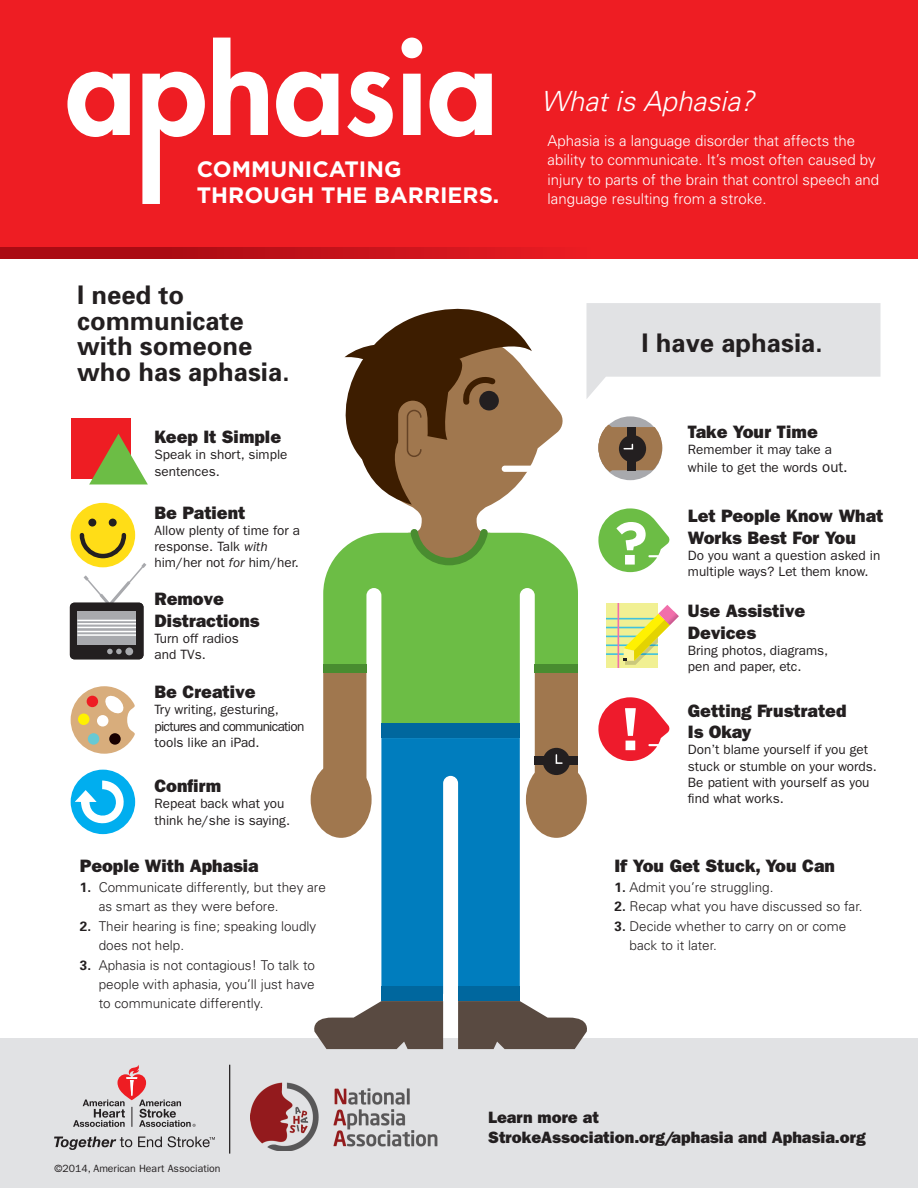
<style>
.page{position:relative;width:918px;height:1188px;background:#fff}
.page>*{position:absolute;margin:0;border:0;box-sizing:border-box;transform-origin:0 0}
.t1{font:700 60px "Gotham";color:#fff}
.t2{font:italic 300 27.75px "Univers";color:#fff}
.t3{font:700 25.65px/25.7px "Univers";color:#231f20}
.t4{font:700 22.35px/26.7px "Gotham";color:#fff}
.t5{font:18px/21.6px "ITC Franklin Gothic Std Hvy";color:#231f20}
.t6{font:16.5px/19.8px "ITC Franklin Gothic Std Hvy";color:#231f20}
.t7{font:300 15px/19.5px "Univers";color:#fff}
.t8{font:13.5px/16.2px "ITC Franklin Gothic Std";color:#231f20}
.t9{font:300 13.5px/19.5px "Univers";color:#231f20}
.t10{font:10.5px "ITC Franklin Gothic Std";color:#231f20}
.s1{font-style:italic}
.s2{font-size:15px}
.s3{font-weight:700}
</style>
<div class="page">
<svg style="left:0;top:247px;width:918px;height:11px;background:#d1151c"></svg>
<div style="left:0;top:0;width:918px;height:247px;background:#ee1d23"></div>
<div style="left:0;top:1038px;width:918px;height:150px;background:#e1e2e4"></div>
<div style="left:71px;top:503px;width:64px;height:64px;background:#ffdd17;border-radius:50%"></div>
<div style="left:71px;top:770px;width:64px;height:64px;background:#00aeef;border-radius:50%"></div>
<div style="left:88px;top:519px;width:8px;height:8px;background:#231f20;border-radius:50%"></div>
<div style="left:109px;top:519px;width:8px;height:8px;background:#231f20;border-radius:50%"></div>
<svg style="left:71px;top:686px;width:64px;height:68px"></svg>
<div style="left:87px;top:696px;width:11px;height:11px;background:#ee1d23;border-radius:50%"></div>
<div style="left:78px;top:714px;width:11px;height:11px;background:#fff101;border-radius:50%"></div>
<div style="left:88px;top:733px;width:11px;height:12px;background:#66c9d4;border-radius:50%"></div>
<div style="left:109px;top:733px;width:12px;height:12px;background:#170000;border-radius:50%"></div>
<div style="left:97px;top:715px;width:11px;height:12px;background:#fff;border-radius:50%"></div>
<svg style="left:75px;top:781px;width:49px;height:43px"></svg>
<svg style="left:598px;top:418px;width:64px;height:61px"></svg>
<svg style="left:598px;top:508px;width:72px;height:64px"></svg>
<svg style="left:598px;top:697px;width:72px;height:64px"></svg>
<svg style="left:67px;top:72px;width:63px;height:65px"></svg>
<svg style="left:142px;top:72px;width:63px;height:132px"></svg>
<svg style="left:213px;top:38px;width:55px;height:97px"></svg>
<svg style="left:276px;top:72px;width:62px;height:65px"></svg>
<svg style="left:347px;top:72px;width:46px;height:65px"></svg>
<svg style="left:402px;top:38px;width:20px;height:97px"></svg>
<svg style="left:429px;top:72px;width:63px;height:65px"></svg>
<svg style="left:77px;top:532px;width:70px;height:71px"></svg>
<div style="left:70px;top:603px;width:74px;height:56px;background:#231f20;border-radius:4px"></div>
<svg style="left:77px;top:611px;width:59px;height:33px;background:#acadb1"></svg>
<div style="left:125px;top:648px;width:8px;height:7px;background:#a8a9ad;border-radius:50%"></div>
<svg style="left:107px;top:649px;width:15px;height:5px"></svg>
<hr style="left:77px;top:631px;width:59px;height:1px;background:#fff">
<hr style="left:77px;top:634px;width:59px;height:2px;background:#fff">
<hr style="left:77px;top:627px;width:59px;height:1px;background:#fff">
<hr style="left:77px;top:623px;width:59px;height:2px;background:#fff">
<hr style="left:77px;top:620px;width:59px;height:1px;background:#fff">
<div style="left:71px;top:418px;width:60px;height:60px;background:#ee1d23"></div>
<svg style="left:89px;top:434px;width:59px;height:50px"></svg>
<div style="left:607px;top:603px;width:51px;height:65px;background:#f1f093"></div>
<hr style="left:618px;top:603px;width:1px;height:65px;background:#f16fab">
<svg style="left:607px;top:605px;width:67px;height:60px"></svg>
<img style="left:665px;top:611px;width:14px;height:14px">
<svg style="left:587px;top:303px;width:294px;height:95px"></svg>
<svg style="left:379px;top:378px;width:184px;height:155px"></svg>
<div style="left:526px;top:761px;width:61px;height:77px;background:#a0774e;border-radius:50%"></div>
<div style="left:311px;top:761px;width:61px;height:77px;background:#a0774e;border-radius:50%"></div>
<div style="left:323px;top:738px;width:43px;height:38px;background:#a0774e"></div>
<div style="left:502px;top:466px;width:60px;height:6px;background:#fff;border-radius:3px"></div>
<svg style="left:323px;top:533px;width:255px;height:205px;background:#83c15f"></svg>
<div style="left:381px;top:738px;width:139px;height:248px;background:#007dbe"></div>
<div style="left:443px;top:776px;width:15px;height:225px;background:#fff;border-radius:7px"></div>
<svg style="left:314px;top:1001px;width:129px;height:48px"></svg>
<svg style="left:458px;top:1001px;width:129px;height:48px"></svg>
<svg style="left:406px;top:524px;width:87px;height:45px;background:#82984e"></svg>
<div style="left:535px;top:664px;width:43px;height:8px;background:#498c30"></div>
<div style="left:323px;top:664px;width:43px;height:8px;background:#498c30"></div>
<div style="left:381px;top:723px;width:139px;height:15px;background:#00679e"></div>
<div style="left:381px;top:986px;width:62px;height:15px;background:#00679e"></div>
<div style="left:458px;top:986px;width:62px;height:15px;background:#00679e"></div>
<svg style="left:535px;top:672px;width:43px;height:103px;background:#8b6947"></svg>
<svg style="left:344px;top:308px;width:188px;height:197px"></svg>
<div style="left:407px;top:410px;width:15px;height:47px;border:2px solid #654326;border-radius:7px"></div>
<svg style="left:73px;top:1065px;width:123px;height:62px"></svg>
<svg style="left:54px;top:1137px;width:78px;height:13px"></svg>
<svg style="left:138px;top:1137px;width:24px;height:10px"></svg>
<svg style="left:168px;top:1136px;width:47px;height:11px"></svg>
<img style="left:251px;top:1083px;width:186px;height:68px">
<hr style="left:229px;top:1065px;width:1px;height:89px;background:#231f20">
<h3 class="t4" style="left:197px;top:155px;width:304px">COMMUNICATING<br>THROUGH THE BARRIERS.</h3>
<h3 class="t3" style="left:77px;top:281px;width:214px">I need to communicate with someone who has aphasia.</h3>
<h3 class="t5" style="left:154px;top:426px;width:128px">Keep It Simple</h3>
<p class="t8" style="left:154px;top:447px;width:135px">Speak in short, simple sentences.</p>
<h3 class="t5" style="left:154px;top:502px;width:92px">Be Patient</h3>
<p class="t8" style="left:154px;top:522px;width:147px">Allow plenty of time for a response. Talk <span class="s1">with </span>him/her not <span class="s1">for</span> him/her.</p>
<h3 class="t5" style="left:154px;top:588px;width:107px">Remove<br>Distractions</h3>
<p class="t8" style="left:154px;top:630px;width:86px">Turn off radios and TVs.</p>
<h2 class="t2" style="left:541px;top:84px;width:215px">What is Aphasia?</h2>
<p class="t7" style="left:548px;top:130px;width:333px">Aphasia is a language disorder that affects the ability to communicate. It’s most often caused by injury to parts of the brain that control speech and language resulting from a stroke.</p>
<h3 class="t3" style="left:642px;top:329px;width:182px">I have aphasia.</h3>
<h1 class="t1" style="left:615px;top:509px;width:34px">?</h1>
<h3 class="t5" style="left:688px;top:421px;width:131px">Take Your Time</h3>
<p class="t8" style="left:688px;top:441px;width:161px;line-height:18px">Remember it may take a while to get the words <span class="s2">out.</span></p>
<h3 class="t5" style="left:688px;top:505px;width:197px">Let People Know What<br>Works Best For You</h3>
<p class="t8" style="left:688px;top:547px;width:194px">Do you want a question asked in multiple ways? Let them know.</p>
<h3 class="t5" style="left:688px;top:600px;width:119px">Use Assistive<br>Devices</h3>
<p class="t8" style="left:688px;top:642px;width:142px">Bring photos, diagrams, pen and paper, etc.</p>
<h3 class="t5" style="left:154px;top:681px;width:103px">Be Creative</h3>
<p class="t8" style="left:154px;top:702px;width:151px">Try writing, gesturing, pictures and communication tools like an iPad.</p>
<h3 class="t5" style="left:688px;top:700px;width:160px">Getting Frustrated<br>Is Okay</h3>
<p class="t8" style="left:688px;top:742px;width:182px">Don’t blame yourself if you get</p>
<p class="t8" style="left:688px;top:758px;width:190px">stuck or stumble on your words.</p>
<p class="t8" style="left:688px;top:774px;width:183px">Be patient with yourself as you</p>
<p class="t8" style="left:695px;top:790px;width:91px">nd what works.</p>
<h1 class="t1" style="left:621px;top:694px;width:21px">!</h1>
<h3 class="t5" style="left:154px;top:775px;width:68px">Confirm</h3>
<p class="t8" style="left:154px;top:796px;width:137px">Repeat back what you think he/she is saying.</p>
<h3 class="t5" style="left:80px;top:855px;width:180px">People With Aphasia</h3>
<p class="t9" style="left:99px;top:877px;width:229px;text-indent:-19px"><span class="s3">1.</span> Communicate differently, but they are as smart as they were before.</p>
<p class="t9" style="left:99px;top:916px;width:219px;text-indent:-19px"><span class="s3">2.</span> Their hearing is fine; speaking loudly does not help.</p>
<p class="t9" style="left:99px;top:955px;width:218px;text-align:justify;text-indent:-19px"><span class="s3">3.</span> Aphasia is not contagious! To talk to people with aphasia, you’ll just have to communicate differently.</p>
<p class="t10" style="left:55px;top:1162px;width:168px">©2014, American Heart Association</p>
<h3 class="t5" style="left:615px;top:855px;width:222px">If You Get Stuck, You Can</h3>
<p class="t9" style="left:615px;top:877px;width:161px"><span class="s3">1.</span> Admit you’re struggling.</p>
<p class="t9" style="left:615px;top:896px;width:250px"><span class="s3">2.</span> Recap what you have discussed so far.</p>
<p class="t9" style="left:630px;top:916px;width:218px;text-indent:-15px"><span class="s3">3.</span> Decide whether to carry on or come back to it later.</p>
<p class="t6" style="left:488px;top:1108px;width:379px">Learn more at<br>StrokeAssociation.org/aphasia and Aphasia.org</p>
</div>
